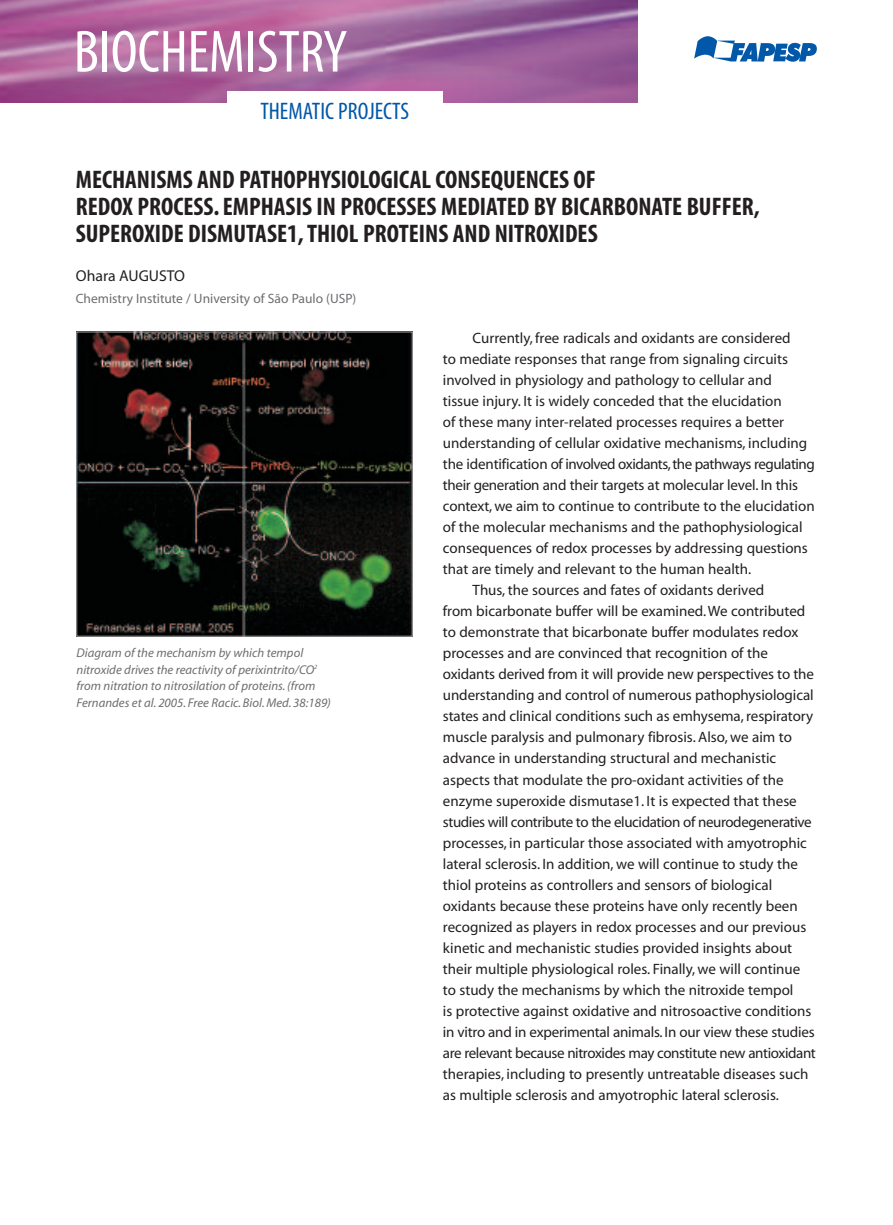
<style>
.page{position:relative;width:893px;height:1225px;background:#fff}
.page>*{position:absolute;margin:0;border:0;box-sizing:border-box;transform-origin:0 0}
.t1{font:condensed 60px "Myriad";color:#fff}
.t2{font:700 condensed 25.5px/27px "Myriad";color:#231f20}
.t3{font:condensed 24px "Myriad";color:#0157a8}
.t4{font:15.75px "Myriad";color:#231f20}
.t5{font:15px "Myriad";color:#231f20}
.t6{font:15px "Myriad";letter-spacing:-.025em;color:#231f20}
.t7{font:15px "Myriad";letter-spacing:-.03em;color:#231f20}
.t8{font:13.5px "Myriad";color:#6c6d70}
.t9{font:italic 12.75px/16.5px "Myriad";color:#6c6d70}
</style>
<div class="page">
<img style="left:0;top:0;width:638px;height:102px">
<div style="left:227px;top:91px;width:215px;height:27px;background:#fff"></div>
<img style="left:694px;top:36px;width:123px;height:26px">
<img style="left:79px;top:334px;width:331px;height:300px">
<h1 class="t1" style="left:74px;top:31px;width:275px">BIOCHEMISTRY</h1>
<h3 class="t3" style="left:260px;top:102px;width:150px">THEMATIC PROJECTS</h3>
<h2 class="t2" style="left:76px;top:168px;width:685px">MECHANISMS AND PATHOPHYSIOLOGICAL CONSEQUENCES OF<br>REDOX PROCESS. EMPHASIS IN PROCESSES MEDIATED BY BICARBONATE BUFFER,<br>SUPEROXIDE DISMUTASE1, THIOL PROTEINS AND NITROXIDES</h2>
<p class="t4" style="left:76px;top:269px;width:111px">Ohara AUGUSTO</p>
<p class="t8" style="left:76px;top:293px;width:282px">Chemistry Institute / University of São Paulo (USP)</p>
<p class="t9" style="left:77px;top:646px;width:256px">Diagram of the mechanism by which tempol nitroxide drives the reactivity of perixintrito/CO<sup>2 </sup>from nitration to nitrosilation of proteins. (from Fernandes et al. 2005. Free Racic. Biol. Med. 38:189)</p>
<p class="t5" style="left:473px;top:333px;width:320px">Currently, free radicals and oxidants are considered</p>
<p class="t5" style="left:443px;top:354px;width:347px">to mediate responses that range from signaling circuits</p>
<p class="t5" style="left:443px;top:375px;width:330px">involved in physiology and pathology to cellular and</p>
<p class="t5" style="left:443px;top:396px;width:340px">tissue injury. It is widely conceded that the elucidation</p>
<p class="t5" style="left:443px;top:417px;width:343px">of these many inter-related processes requires a better</p>
<p class="t5" style="left:443px;top:438px;width:366px">understanding of cellular oxidative mechanisms, including</p>
<p class="t7" style="left:443px;top:459px;width:373px">the identification of involved oxidants,the pathways regulating</p>
<p class="t5" style="left:443px;top:480px;width:357px">their generation and their targets at molecular level. In this</p>
<p class="t5" style="left:443px;top:501px;width:373px">context, we aim to continue to contribute to the elucidation</p>
<p class="t5" style="left:443px;top:522px;width:361px">of the molecular mechanisms and the pathophysiological</p>
<p class="t5" style="left:443px;top:543px;width:366px">consequences of redox processes by addressing questions</p>
<p class="t5" style="left:443px;top:564px;width:310px">that are timely and relevant to the human health.</p>
<p class="t5" style="left:473px;top:585px;width:293px">Thus, the sources and fates of oxidants derived</p>
<p class="t5" style="left:443px;top:606px;width:364px">from bicarbonate buffer will be examined. We contributed</p>
<p class="t5" style="left:443px;top:627px;width:357px">to demonstrate that bicarbonate buffer modulates redox</p>
<p class="t5" style="left:443px;top:648px;width:327px">processes and are convinced that recognition of the</p>
<p class="t5" style="left:443px;top:669px;width:373px">oxidants derived from it will provide new perspectives to the</p>
<p class="t5" style="left:443px;top:690px;width:372px">understanding and control of numerous pathophysiological</p>
<p class="t5" style="left:443px;top:711px;width:372px">states and clinical conditions such as emhysema, respiratory</p>
<p class="t5" style="left:443px;top:732px;width:351px">muscle paralysis and pulmonary fibrosis. Also, we aim to</p>
<p class="t5" style="left:443px;top:753px;width:335px">advance in understanding structural and mechanistic</p>
<p class="t5" style="left:443px;top:774px;width:342px">aspects that modulate the pro-oxidant activities of the</p>
<p class="t5" style="left:443px;top:795px;width:355px">enzyme superoxide dismutase1. It is expected that these</p>
<p class="t6" style="left:443px;top:816px;width:370px">studies will contribute to the elucidation of neurodegenerative</p>
<p class="t5" style="left:443px;top:837px;width:366px">processes, in particular those associated with amyotrophic</p>
<p class="t5" style="left:443px;top:858px;width:357px">lateral sclerosis. In addition, we will continue to study the</p>
<p class="t5" style="left:443px;top:879px;width:331px">thiol proteins as controllers and sensors of biological</p>
<p class="t5" style="left:443px;top:900px;width:356px">oxidants because these proteins have only recently been</p>
<p class="t5" style="left:443px;top:921px;width:365px">recognized as players in redox processes and our previous</p>
<p class="t5" style="left:443px;top:942px;width:351px">kinetic and mechanistic studies provided insights about</p>
<p class="t5" style="left:443px;top:963px;width:359px">their multiple physiological roles. Finally, we will continue</p>
<p class="t5" style="left:443px;top:984px;width:352px">to study the mechanisms by which the nitroxide tempol</p>
<p class="t5" style="left:443px;top:1005px;width:370px">is protective against oxidative and nitrosoactive conditions</p>
<p class="t5" style="left:443px;top:1026px;width:373px">in vitro and in experimental animals. In our view these studies</p>
<p class="t6" style="left:443px;top:1047px;width:374px">are relevant because nitroxides may constitute new antioxidant</p>
<p class="t5" style="left:443px;top:1068px;width:367px">therapies, including to presently untreatable diseases such</p>
<p class="t5" style="left:443px;top:1089px;width:338px">as multiple sclerosis and amyotrophic lateral sclerosis.</p>
</div>
